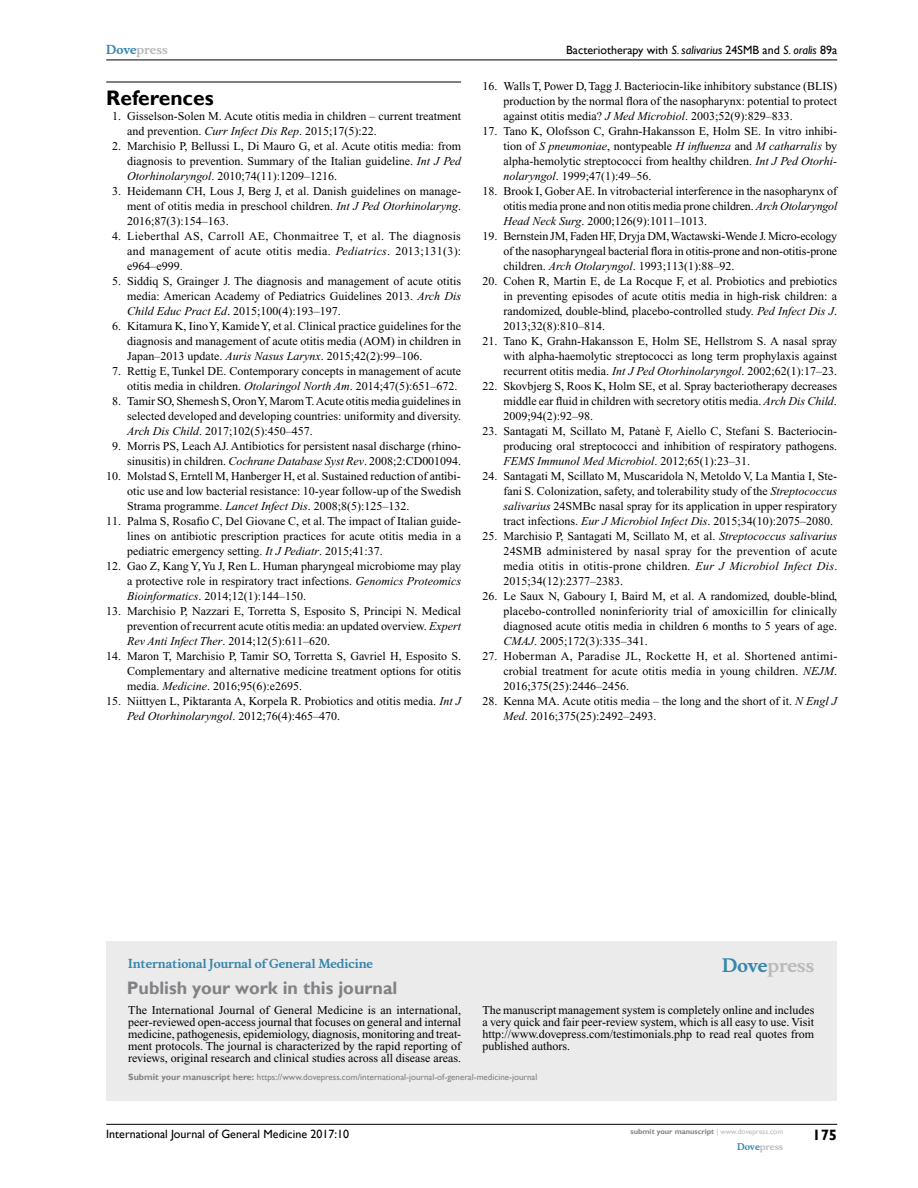
<style>
.page{position:relative;width:918px;height:1188px;background:#fff}
.page>*{position:absolute;margin:0;border:0;box-sizing:border-box;transform-origin:0 0}
.t1{font:700 21px "Gill Sans";color:#000}
.t2{font:700 18px "Gill Sans";color:#808285}
.t3{font:700 18px "Musee";color:#b8babc}
.t4{font:700 15px "Gill Sans";color:#000}
.t5{font:12px/15px "Times New Roman";color:#000;text-align:justify}
.t6{font:12px "Gill Sans";color:#000}
.t7{font:700 12px "Musee";color:#3785ad}
.t8{font:700 12px "Musee";color:#b8babc}
.t9{font:9px "Gill Sans";color:#808285}
.t10{font:700 9px "Musee";color:#b8babc}
.t11{font:700 7.5px "Gill Sans";color:#808285}
.s1{color:#3785ad}
.s2{font-style:italic}
.s3{font-weight:700}
.s4{font-weight:400;color:#b8babc}
</style>
<div class="page">
<div style="left:106px;top:941px;width:731px;height:159px;background:#ebebec"></div>
<hr style="left:106px;top:1124px;width:731px;height:1px;background:#000">
<hr style="left:106px;top:60px;width:731px;height:1px;background:#000">
<hr style="left:106px;top:82px;width:355px;height:1px;background:#000">
<p class="t8" style="left:106px;top:43px;width:63px"><span class="s1">Dove</span>press</p>
<h1 class="t1" style="left:106px;top:85px;width:109px">References</h1>
<p class="t5" style="left:127px;top:109px;width:335px;text-indent:-15px">1. Gisselson-Solen M. Acute otitis media in children – current treatment and prevention. <span class="s2">Curr Infect Dis Rep</span>. 2015;17(5):22.</p>
<p class="t5" style="left:127px;top:139px;width:335px;text-indent:-15px">2. Marchisio P, Bellussi L, Di Mauro G, et al. Acute otitis media: from diagnosis to prevention. Summary of the Italian guideline. <span class="s2">Int J Ped Otorhinolaryngol</span>. 2010;74(11):1209–1216.</p>
<p class="t5" style="left:127px;top:184px;width:335px;text-indent:-15px">3. Heidemann CH, Lous J, Berg J, et al. Danish guidelines on manage&shy;ment of otitis media in preschool children. <span class="s2">Int J Ped Otorhinolaryng</span>.<br>2016;87(3):154–163.</p>
<p class="t5" style="left:127px;top:229px;width:336px;text-indent:-15px">4. Lieberthal AS, Carroll AE, Chonmaitree T, et al. The diagnosis and management of acute otitis media. <span class="s2">Pediatrics</span>. 2013;131(3): e964–e999.</p>
<p class="t5" style="left:127px;top:274px;width:335px;text-indent:-15px">5. Siddiq S, Grainger J. The diagnosis and management of acute otitis media: American Academy of Pediatrics Guidelines 2013. <span class="s2">Arch Dis Child Educ Pract Ed</span>. 2015;100(4):193–197.</p>
<p class="t5" style="left:127px;top:319px;width:335px;text-indent:-15px">6. Kitamura K, Iino Y, Kamide Y, et al. Clinical practice guidelines for the diagnosis and management of acute otitis media (AOM) in children in Japan–2013 update. <span class="s2">Auris Nasus Larynx</span>. 2015;42(2):99–106.</p>
<p class="t5" style="left:112px;top:364px;width:350px;text-align:right">7. Rettig E, Tunkel DE. Contemporary concepts in management of acute otitis media in children. <span class="s2">Otolaringol North Am</span>. 2014;47(5):651–672.</p>
<p class="t5" style="left:127px;top:394px;width:335px;text-indent:-15px">8. Tamir SO, Shemesh S, Oron Y, Marom T. Acute otitis media guidelines in selected developed and developing countries: uniformity and diversity.<br><span class="s2">Arch Dis Child</span>. 2017;102(5):450–457.</p>
<p class="t5" style="left:112px;top:439px;width:350px;text-align:right">9. Morris PS, Leach AJ. Antibiotics for persistent nasal discharge (rhino&shy;sinusitis) in children. <span class="s2">Cochrane Database Syst Rev</span>. 2008;2:CD001094.</p>
<p class="t5" style="left:127px;top:469px;width:335px;text-indent:-21px">10. Molstad S, Erntell M, Hanberger H, et al. Sustained reduction of antibi&shy;otic use and low bacterial resistance: 10-year follow-up of the Swedish Strama programme. <span class="s2">Lancet Infect Dis</span>. 2008;8(5):125–132.</p>
<p class="t5" style="left:127px;top:514px;width:335px;text-indent:-21px">11. Palma S, Rosafio C, Del Giovane C, et al. The impact of Italian guide&shy;lines on antibiotic prescription practices for acute otitis media in a pediatric emergency setting. <span class="s2">It J Pediatr</span>. 2015;41:37.</p>
<p class="t5" style="left:127px;top:559px;width:335px;text-indent:-21px">12. Gao Z, Kang Y, Yu J, Ren L. Human pharyngeal microbiome may play a protective role in respiratory tract infections. <span class="s2">Genomics Proteomics Bioinformatics</span>. 2014;12(1):144–150.</p>
<p class="t5" style="left:127px;top:604px;width:335px;text-indent:-21px">13. Marchisio P, Nazzari E, Torretta S, Esposito S, Principi N. Medical prevention of recurrent acute otitis media: an updated overview. <span class="s2">Expert Rev Anti Infect Ther</span>. 2014;12(5):611–620.</p>
<p class="t5" style="left:127px;top:649px;width:335px;text-indent:-21px">14. Maron T, Marchisio P, Tamir SO, Torretta S, Gavriel H, Esposito S.<br>Complementary and alternative medicine treatment options for otitis media. <span class="s2">Medicine</span>. 2016;95(6):e2695.</p>
<p class="t5" style="left:127px;top:694px;width:335px;text-indent:-21px">15. Niittyen L, Piktaranta A, Korpela R. Probiotics and otitis media. <span class="s2">Int J<br>Ped Otorhinolaryngol</span>. 2012;76(4):465–470.</p>
<p class="t6" style="left:566px;top:43px;width:273px">Bacteriotherapy with <span class="s2">S. salivarius</span> 24SMB and <span class="s2">S. oralis</span> 89a</p>
<p class="t5" style="left:503px;top:79px;width:335px;text-indent:-21px">16. Walls T, Power D, Tagg J. Bacteriocin-like inhibitory substance (BLIS) production by the normal flora of the nasopharynx: potential to protect against otitis media? <span class="s2">J Med Microbiol</span>. 2003;52(9):829–833.</p>
<p class="t5" style="left:503px;top:124px;width:335px;text-indent:-21px">17. Tano K, Olofsson C, Grahn-Hakansson E, Holm SE. In vitro inhibi&shy;tion of <span class="s2">S pneumoniae</span>, nontypeable <span class="s2">H influenza</span> and <span class="s2">M catharralis</span> by alpha-hemolytic streptococci from healthy children. <span class="s2">Int J Ped Otorhi&shy;nolaryngol</span>. 1999;47(1):49–56.</p>
<p class="t5" style="left:503px;top:184px;width:335px;text-indent:-21px">18. Brook I, Gober AE. In vitrobacterial interference in the nasopharynx of otitis media prone and non otitis media prone children. <span class="s2">Arch Otolaryngol Head Neck Surg</span>. 2000;126(9):1011–1013.</p>
<p class="t5" style="left:503px;top:229px;width:335px;text-indent:-21px">19. Bernstein JM, Faden HF, Dryja DM, Wactawski-Wende J. Micro-ecology of the nasopharyngeal bacterial flora in otitis-prone and non-otitis-prone children. <span class="s2">Arch Otolaryngol</span>. 1993;113(1):88–92.</p>
<p class="t5" style="left:503px;top:274px;width:335px;text-indent:-21px">20. Cohen R, Martin E, de La Rocque F, et al. Probiotics and prebiotics in preventing episodes of acute otitis media in high-risk children: a randomized, double-blind, placebo-controlled study. <span class="s2">Ped Infect Dis J</span>.<br>2013;32(8):810–814.</p>
<p class="t5" style="left:503px;top:334px;width:335px;text-indent:-21px">21. Tano K, Grahn-Hakansson E, Holm SE, Hellstrom S. A nasal spray with alpha-haemolytic streptococci as long term prophylaxis against recurrent otitis media. <span class="s2">Int J Ped Otorhinolaryngol</span>. 2002;62(1):17–23.</p>
<p class="t5" style="left:503px;top:379px;width:335px;text-indent:-21px">22. Skovbjerg S, Roos K, Holm SE, et al. Spray bacteriotherapy decreases middle ear fluid in children with secretory otitis media. <span class="s2">Arch Dis Child</span>.<br>2009;94(2):92–98.</p>
<p class="t5" style="left:503px;top:424px;width:335px;text-indent:-21px">23. Santagati M, Scillato M, Patanè F, Aiello C, Stefani S. Bacteriocin&shy;producing oral streptococci and inhibition of respiratory pathogens.<br><span class="s2">FEMS Immunol Med Microbiol</span>. 2012;65(1):23–31.</p>
<p class="t5" style="left:503px;top:469px;width:335px;text-indent:-21px">24. Santagati M, Scillato M, Muscaridola N, Metoldo V, La Mantia I, Ste&shy;fani S. Colonization, safety, and tolerability study of the <span class="s2">Streptococcus salivarius</span> 24SMBc nasal spray for its application in upper respiratory tract infections. <span class="s2">Eur J Microbiol Infect Dis</span>. 2015;34(10):2075–2080.</p>
<p class="t5" style="left:503px;top:529px;width:335px;text-indent:-21px">25. Marchisio P, Santagati M, Scillato M, et al. <span class="s2">Streptococcus salivarius </span>24SMB administered by nasal spray for the prevention of acute media otitis in otitis-prone children. <span class="s2">Eur J Microbiol Infect Dis</span>.<br>2015;34(12):2377–2383.</p>
<p class="t5" style="left:503px;top:589px;width:335px;text-indent:-21px">26. Le Saux N, Gaboury I, Baird M, et al. A randomized, double-blind, placebo-controlled noninferiority trial of amoxicillin for clinically diagnosed acute otitis media in children 6 months to 5 years of age.<br><span class="s2">CMAJ</span>. 2005;172(3):335–341.</p>
<p class="t5" style="left:503px;top:649px;width:335px;text-indent:-21px">27. Hoberman A, Paradise JL, Rockette H, et al. Shortened antimi&shy;crobial treatment for acute otitis media in young children. <span class="s2">NEJM</span>.<br>2016;375(25):2446–2456.</p>
<p class="t5" style="left:503px;top:694px;width:335px;text-indent:-21px">28. Kenna MA. Acute otitis media – the long and the short of it. <span class="s2">N Engl J<br>Med</span>. 2016;375(25):2492–2493.</p>
<p class="t7" style="left:128px;top:956px;width:246px">International Journal of General Medicine</p>
<h2 class="t2" style="left:127px;top:977px;width:272px">Publish your work in this journal</h2>
<h2 class="t3" style="left:722px;top:955px;width:94px"><span class="s1">Dove</span>press</h2>
<p class="t5" style="left:128px;top:1004px;width:335px;line-height:12px">The International Journal of General Medicine is an international, peer-reviewed open-access journal that focuses on general and internal medicine, pathogenesis, epidemiology, diagnosis, monitoring and treat&shy;ment protocols. The journal is characterized by the rapid reporting of reviews, original research and clinical studies across all disease areas.</p>
<p class="t5" style="left:482px;top:1004px;width:334px;line-height:12px">The manuscript management system is completely online and includes a very quick and fair peer-review system, which is all easy to use. Visit http://www.dovepress.com/testimonials.php to read real quotes from published authors.</p>
<p class="t9" style="left:128px;top:1072px;width:411px"><span class="s3">Submit your manuscript here:</span> https://www.dovepress.com/international-journal-of-general-medicine-journal</p>
<p class="t6" style="left:106px;top:1127px;width:244px">International Journal of General Medicine 2017:10</p>
<p class="t11" style="left:631px;top:1127px;width:154px">submit your manuscript <span class="s4">| www.dovepress.com</span></p>
<p class="t10" style="left:737px;top:1141px;width:48px"><span class="s1">Dove</span>press</p>
<p class="t4" style="left:812px;top:1126px;width:26px">175</p>
</div>
